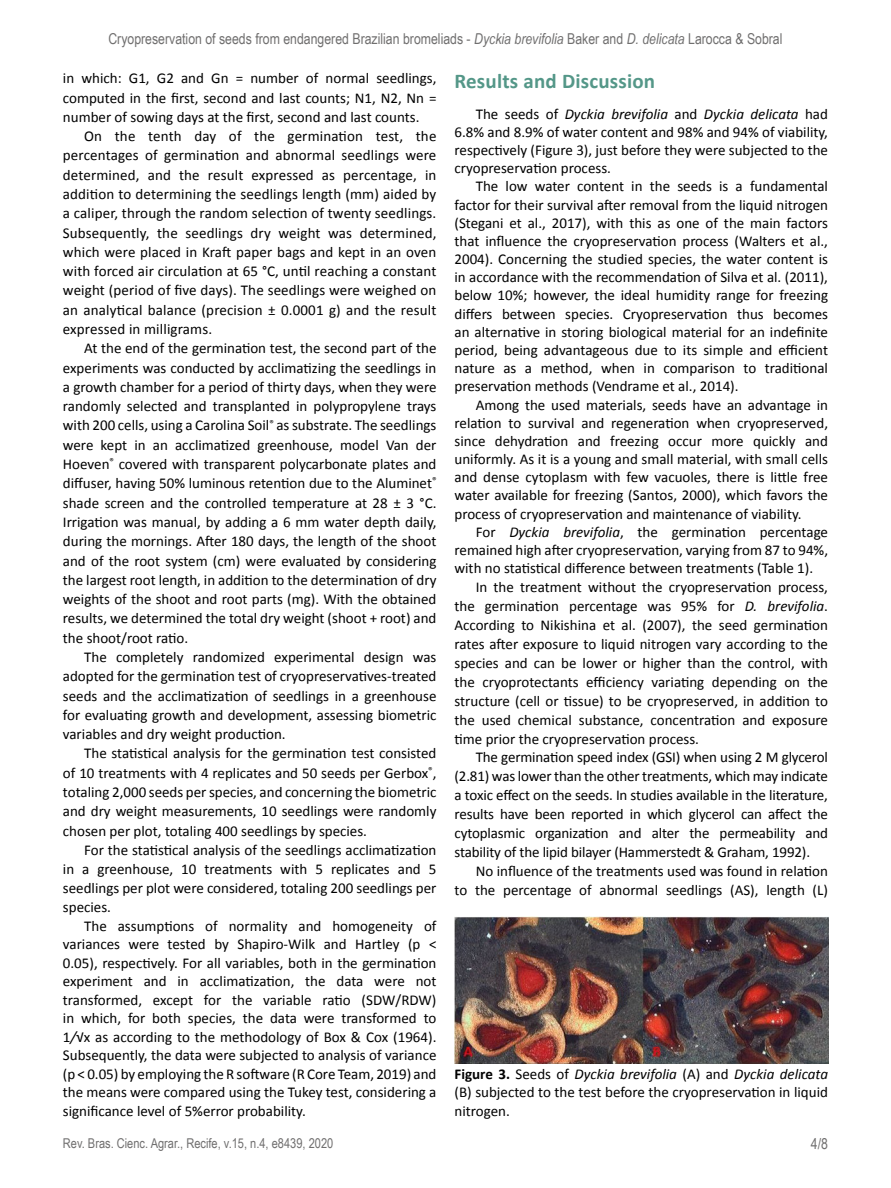
<style>
.page{position:relative;width:891px;height:1188px;background:#fff}
.page>*{position:absolute;margin:0;border:0;box-sizing:border-box;transform-origin:0 0}
.t1{font:700 21px "Calibri";letter-spacing:.01em;color:#549788}
.t2{font:15px/19.4px "Calibri";color:#000;text-align:justify}
.t3{font:15px "Arial Narrow";color:#706f6f}
.t4{font:13.5px "Arial Narrow";color:#706f6f}
.s1{font-style:italic}
.s2{font-weight:700}
</style>
<div class="page">
<img style="left:454px;top:916px;width:374px;height:147px">
<p class="t3" style="left:108px;top:28px;width:676px">Cryopreservation of seeds from endangered Brazilian bromeliads - <span class="s1">Dyckia brevifolia</span> Baker and <span class="s1">D. delicata</span> Larocca &amp; Sobral</p>
<p class="t2" style="left:63px;top:69px;width:375px">in which: G1, G2 and Gn = number of normal seedlings, computed in the first, second and last counts; N1, N2, Nn = number of sowing days at the first, second and last counts.</p>
<p class="t2" style="left:63px;top:127px;width:375px;text-indent:21px">On the tenth day of the germination test, the percentages of germination and abnormal seedlings were determined, and the result expressed as percentage, in addition to determining the seedlings length (mm) aided by a caliper, through the random selection of twenty seedlings.<br>Subsequently, the seedlings dry weight was determined, which were placed in Kraft paper bags and kept in an oven with forced air circulation at 65 °C, until reaching a constant weight (period of five days). The seedlings were weighed on an analytical balance (precision ± 0.0001 g) and the result expressed in milligrams.</p>
<p class="t2" style="left:63px;top:339px;width:375px;text-indent:21px">At the end of the germination test, the second part of the experiments was conducted by acclimatizing the seedlings in a growth chamber for a period of thirty days, when they were randomly selected and transplanted in polypropylene trays with 200 cells, using a Carolina Soil<sup>®</sup> as substrate. The seedlings were kept in an acclimatized greenhouse, model Van der Hoeven<sup>®</sup> covered with transparent polycarbonate plates and diffuser, having 50% luminous retention due to the Aluminet<sup>® </sup>shade screen and the controlled temperature at 28 ± 3 °C.<br>Irrigation was manual, by adding a 6 mm water depth daily, during the mornings. After 180 days, the length of the shoot and of the root system (cm) were evaluated by considering the largest root length, in addition to the determination of dry weights of the shoot and root parts (mg). With the obtained results, we determined the total dry weight (shoot + root) and the shoot/root ratio.</p>
<p class="t2" style="left:63px;top:647px;width:375px;text-indent:21px">The completely randomized experimental design was adopted for the germination test of cryopreservatives-treated seeds and the acclimatization of seedlings in a greenhouse for evaluating growth and development, assessing biometric variables and dry weight production.</p>
<p class="t2" style="left:63px;top:744px;width:375px;text-indent:21px">The statistical analysis for the germination test consisted of 10 treatments with 4 replicates and 50 seeds per Gerbox<sup>®</sup>, totaling 2,000 seeds per species, and concerning the biometric and dry weight measurements, 10 seedlings were randomly chosen per plot, totaling 400 seedlings by species.</p>
<p class="t2" style="left:63px;top:840px;width:375px;text-indent:21px">For the statistical analysis of the seedlings acclimatization in a greenhouse, 10 treatments with 5 replicates and 5 seedlings per plot were considered, totaling 200 seedlings per species.</p>
<p class="t2" style="left:63px;top:916px;width:375px;line-height:18.6px;text-indent:21px">The assumptions of normality and homogeneity of variances were tested by Shapiro-Wilk and Hartley (p &lt; 0.05), respectively. For all variables, both in the germination experiment and in acclimatization, the data were not transformed, except for the variable ratio (SDW/RDW) in which, for both species, the data were transformed to 1<span class="s1">/</span>√x as according to the methodology of Box &amp; Cox (1964).<br>Subsequently, the data were subjected to analysis of variance (p &lt; 0.05) by employing the R software (R Core Team, 2019) and the means were compared using the Tukey test, considering a significance level of 5%error probability.</p>
<h1 class="t1" style="left:454px;top:67px;width:202px">Results and Discussion</h1>
<p class="t2" style="left:455px;top:105px;width:375px;line-height:18.1px;text-indent:21px">The seeds of <span class="s1">Dyckia brevifolia</span> and <span class="s1">Dyckia delicata</span> had 6.8% and 8.9% of water content and 98% and 94% of viability, respectively (Figure 3), just before they were subjected to the cryopreservation process.</p>
<p class="t2" style="left:455px;top:177px;width:375px;line-height:18.1px;text-indent:21px">The low water content in the seeds is a fundamental factor for their survival after removal from the liquid nitrogen (Stegani et al., 2017), with this as one of the main factors that influence the cryopreservation process (Walters et al., 2004). Concerning the studied species, the water content is in accordance with the recommendation of Silva et al. (2011), below 10%; however, the ideal humidity range for freezing differs between species. Cryopreservation thus becomes an alternative in storing biological material for an indefinite period, being advantageous due to its simple and efficient nature as a method, when in comparison to traditional preservation methods (Vendrame et al., 2014).</p>
<p class="t2" style="left:455px;top:396px;width:375px;line-height:18.1px;text-indent:21px">Among the used materials, seeds have an advantage in relation to survival and regeneration when cryopreserved, since dehydration and freezing occur more quickly and uniformly. As it is a young and small material, with small cells and dense cytoplasm with few vacuoles, there is little free water available for freezing (Santos, 2000), which favors the process of cryopreservation and maintenance of viability.</p>
<p class="t2" style="left:476px;top:522px;width:354px">For <span class="s1">Dyckia brevifolia</span>, the germination percentage</p>
<p class="t2" style="left:455px;top:540px;width:375px">remained high after cryopreservation, varying from 87 to 94%,</p>
<p class="t2" style="left:455px;top:559px;width:360px">with no statistical difference between treatments (Table 1).</p>
<p class="t2" style="left:476px;top:577px;width:354px">In the treatment without the cryopreservation process,</p>
<p class="t2" style="left:455px;top:596px;width:375px">the germination percentage was 95% for <span class="s1">D. brevifolia</span>.</p>
<p class="t2" style="left:455px;top:615px;width:375px">According to Nikishina et al. (2007), the seed germination</p>
<p class="t2" style="left:455px;top:634px;width:375px">rates after exposure to liquid nitrogen vary according to the</p>
<p class="t2" style="left:455px;top:653px;width:375px">species and can be lower or higher than the control, with</p>
<p class="t2" style="left:455px;top:672px;width:375px">the cryoprotectants efficiency variating depending on the</p>
<p class="t2" style="left:455px;top:691px;width:375px">structure (cell or tissue) to be cryopreserved, in addition to</p>
<p class="t2" style="left:455px;top:710px;width:375px">the used chemical substance, concentration and exposure</p>
<p class="t2" style="left:455px;top:729px;width:246px">time prior the cryopreservation process.</p>
<p class="t2" style="left:476px;top:748px;width:354px">The germination speed index (GSI) when using 2 M glycerol</p>
<p class="t2" style="left:455px;top:767px;width:375px">(2.81) was lower than the other treatments, which may indicate</p>
<p class="t2" style="left:455px;top:786px;width:375px">a toxic effect on the seeds. In studies available in the literature,</p>
<p class="t2" style="left:455px;top:805px;width:375px">results have been reported in which glycerol can affect the</p>
<p class="t2" style="left:455px;top:824px;width:375px">cytoplasmic organization and alter the permeability and</p>
<p class="t2" style="left:455px;top:843px;width:357px">stability of the lipid bilayer (Hammerstedt &amp; Graham, 1992).</p>
<p class="t2" style="left:476px;top:861px;width:354px">No influence of the treatments used was found in relation</p>
<p class="t2" style="left:455px;top:880px;width:375px">to the percentage of abnormal seedlings (AS), length (L)</p>
<p class="t2" style="left:455px;top:1064px;width:375px;line-height:18.8px"><span class="s2">Figure 3.</span> Seeds of <span class="s1">Dyckia brevifolia</span> (A) and <span class="s1">Dyckia delicata </span>(B) subjected to the test before the cryopreservation in liquid nitrogen.</p>
<p class="t4" style="left:63px;top:1134px;width:272px">Rev. Bras. Cienc. Agrar., Recife, v.15, n.4, e8439, 2020</p>
<p class="t3" style="left:811px;top:1133px;width:19px">4/8</p>
</div>
